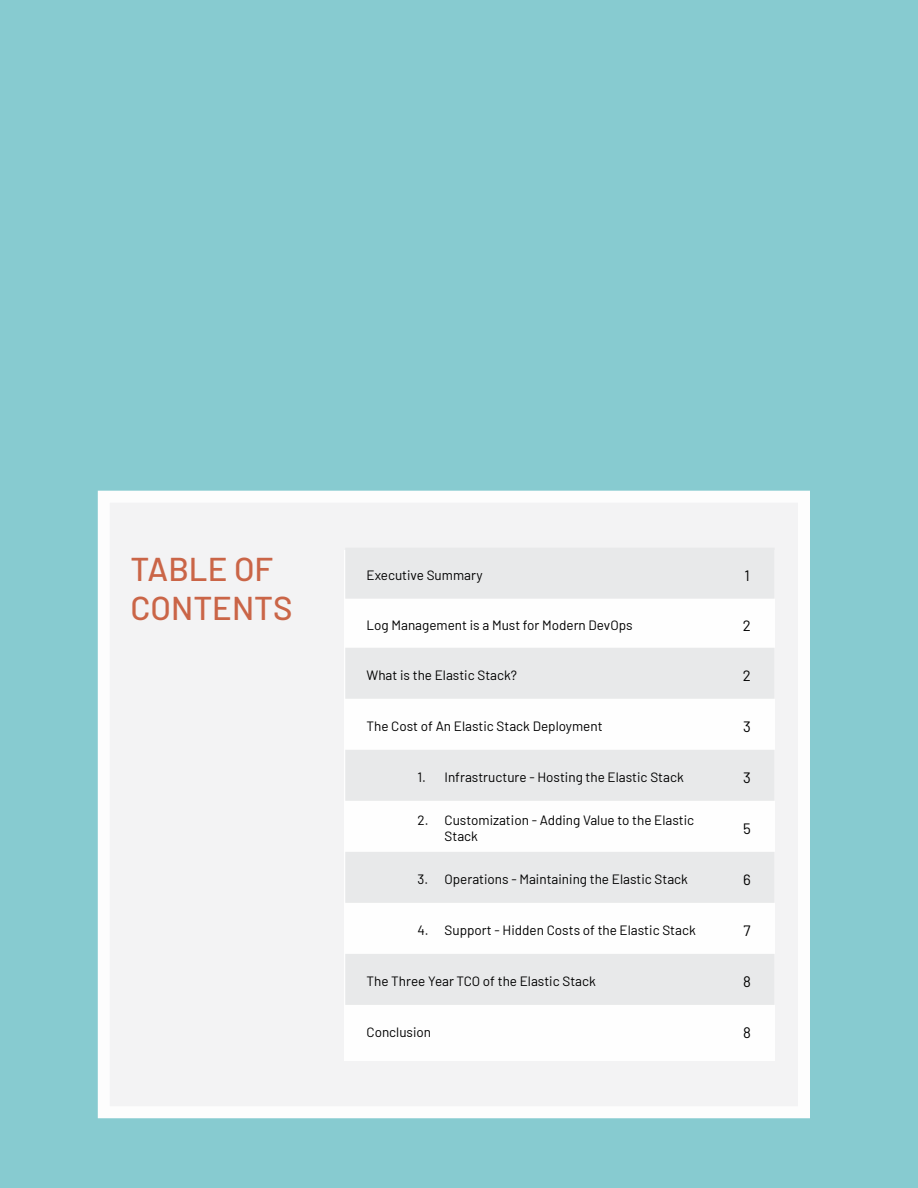
<style>
.page{position:relative;width:918px;height:1188px;background:#87cbd0}
.page>*{position:absolute;margin:0;border:0;box-sizing:border-box;transform-origin:0 0}
.t1{font:500 33px/39.6px "Barlow";color:#ca6547}
.t2{font:15px "Barlow";color:#000}
.t3{font:13.5px/16.5px "Barlow";color:#000}
</style>
<div class="page">
<div style="left:98px;top:491px;width:712px;height:627px;background:#f3f3f4"></div>
<div style="left:345px;top:550px;width:430px;height:511px;background:#fff"></div>
<svg style="left:345px;top:548px;width:430px;height:457px;fill:#e8e9ea"></svg>
<h1 class="t1" style="left:131px;top:546px;width:163px">TABLE OF<br>CONTENTS</h1>
<p class="t3" style="left:367px;top:566px;width:118px">Executive Summary</p>
<p class="t2" style="left:744px;top:564px;width:7px">1</p>
<p class="t3" style="left:367px;top:616px;width:268px">Log Management is a Must for Modern DevOps</p>
<p class="t2" style="left:743px;top:614px;width:10px">2</p>
<p class="t3" style="left:367px;top:666px;width:152px">What is the Elastic Stack?</p>
<p class="t2" style="left:743px;top:664px;width:10px">2</p>
<p class="t3" style="left:367px;top:717px;width:238px">The Cost of An Elastic Stack Deployment</p>
<p class="t2" style="left:743px;top:716px;width:9px">3</p>
<p class="t3" style="left:418px;top:768px;width:268px">1. Infrastructure - Hosting the Elastic Stack</p>
<p class="t2" style="left:743px;top:767px;width:9px">3</p>
<p class="t3" style="left:445px;top:811px;width:251px;text-indent:-27px">2. Customization - Adding Value to the Elastic<br>Stack</p>
<p class="t2" style="left:743px;top:818px;width:9px">5</p>
<p class="t3" style="left:418px;top:870px;width:272px">3. Operations - Maintaining the Elastic Stack</p>
<p class="t2" style="left:743px;top:869px;width:9px">6</p>
<p class="t3" style="left:418px;top:921px;width:280px">4. Support - Hidden Costs of the Elastic Stack</p>
<p class="t2" style="left:743px;top:920px;width:9px">7</p>
<p class="t3" style="left:367px;top:972px;width:231px">The Three Year TCO of the Elastic Stack</p>
<p class="t2" style="left:743px;top:971px;width:9px">8</p>
<p class="t3" style="left:367px;top:1023px;width:66px">Conclusion</p>
<p class="t2" style="left:743px;top:1022px;width:9px">8</p>
</div>
